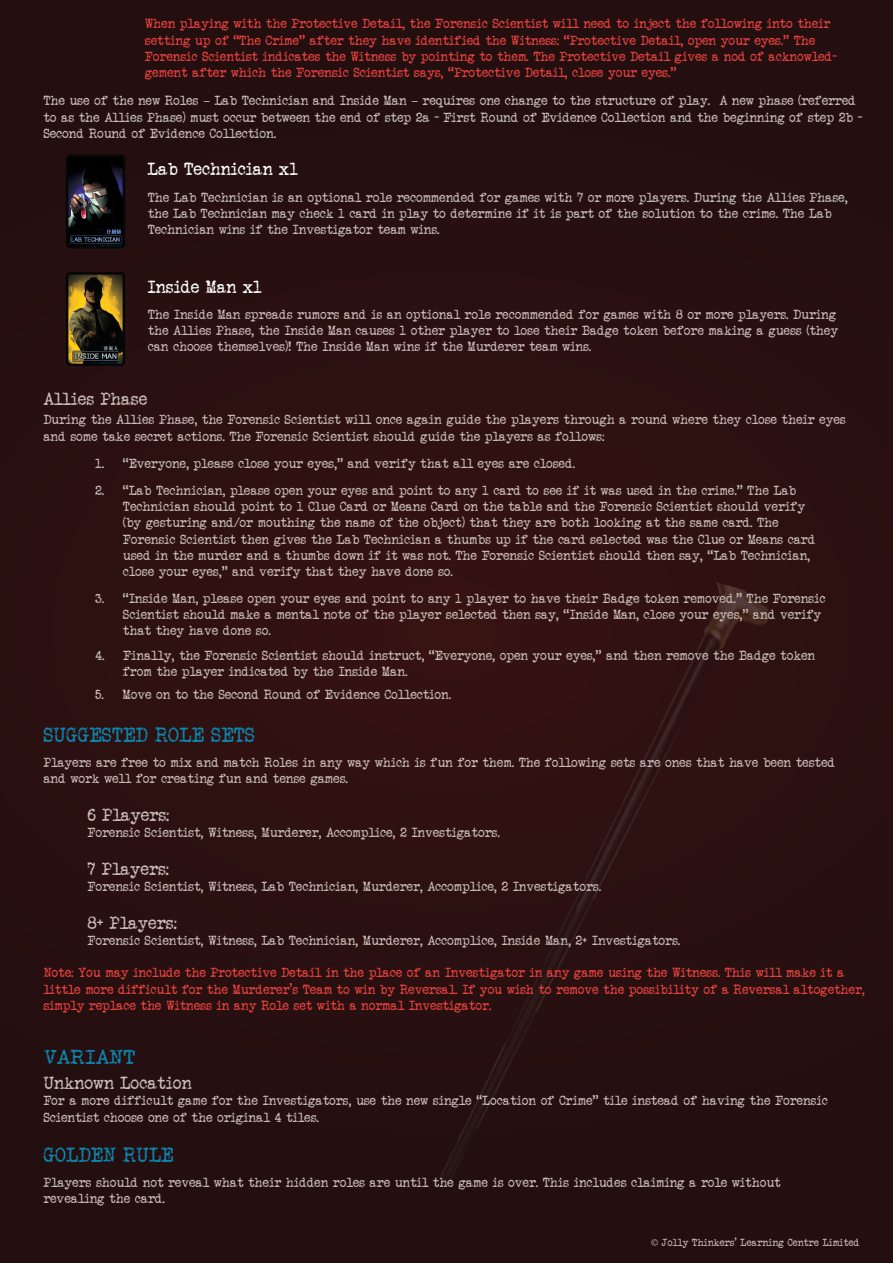
<style>
.page{position:relative;width:893px;height:1263px;background:#281010}
.page>*{position:absolute;margin:0;border:0;box-sizing:border-box;transform-origin:0 0}
.t1{font:21px "Veteran Typewriter";color:#0d84ab}
.t2{font:20.4px "Veteran Typewriter";color:#0d84ab;scale:1.13 1}
.t3{font:18px "Veteran Typewriter";color:#cabeb9}
.t4{font:18px "Veteran Typewriter";color:#fff}
.t5{font:13.5px/16.2px "Veteran Typewriter";color:#cabeb9}
.t6{font:13.5px/16.2px "Veteran Typewriter";color:#ef433f}
.t7{font:10.5px "Veteran Typewriter";color:#cabeb9}
.s1{font-family:"Myriad Pro"}
</style>
<div class="page">
<img style="left:389px;top:518px;width:381px;height:658px">
<img style="left:66px;top:272px;width:59px;height:94px">
<img style="left:66px;top:154px;width:59px;height:95px">
<p class="t6" style="left:145px;top:16px;width:693px">When playing with the Protective Detail, the Forensic Scientist will need to inject the following into their setting up of “The Crime” after they have identified the Witness: “Protective Detail, open your eyes.” The Forensic Scientist indicates the Witness by pointing to them. The Protective Detail gives a nod of acknowled&shy;gement after which the Forensic Scientist says, “Protective Detail, close your eyes.”</p>
<p class="t5" style="left:44px;top:93px;width:820px">The use of the new Roles <span class="s1">–</span> Lab Technician and Inside Man <span class="s1">–</span> requires one change to the structure of play. A new phase (referred to as the Allies Phase) must occur between the end of step 2a - First Round of Evidence Collection and the beginning of step 2b -<br>Second Round of Evidence Collection.</p>
<h3 class="t4" style="left:148px;top:159px;width:152px">Lab Technician x1</h3>
<p class="t5" style="left:148px;top:189px;width:701px">The Lab Technician is an optional role recommended for games with 7 or more players. During the Allies Phase, the Lab Technician may check 1 card in play to determine if it is part of the solution to the crime. The Lab<br>Technician wins if the Investigator team wins.</p>
<h3 class="t4" style="left:148px;top:276px;width:116px">Inside Man x1</h3>
<p class="t5" style="left:148px;top:306px;width:692px">The Inside Man spreads rumors and is an optional role recommended for games with 8 or more players. During the Allies Phase, the Inside Man causes 1 other player to lose their Badge token before making a guess (they can choose themselves)! The Inside Man wins if the Murderer team wins.</p>
<h3 class="t3" style="left:44px;top:388px;width:106px">Allies Phase</h3>
<p class="t5" style="left:44px;top:411px;width:804px">During the Allies Phase, the Forensic Scientist will once again guide the players through a round where they close their eyes and some take secret actions. The Forensic Scientist should guide the players as follows:</p>
<p class="t5" style="left:96px;top:455px;width:481px">1. “Everyone, please close your eyes,” and verify that all eyes are closed.</p>
<p class="t5" style="left:123px;top:482px;width:694px;text-indent:-28px">2. “Lab Technician, please open your eyes and point to any 1 card to see if it was used in the crime.” The Lab Technician should point to 1 Clue Card or Means Card on the table and the Forensic Scientist should verify (by gesturing and/or mouthing the name of the object) that they are both looking at the same card. The Forensic Scientist then gives the Lab Technician a thumbs up if the card selected was the Clue or Means card used in the murder and a thumbs down if it was not. The Forensic Scientist should then say, “Lab Technician, close your eyes,” and verify that they have done so.</p>
<p class="t5" style="left:123px;top:590px;width:704px;text-indent:-28px">3. “Inside Man, please open your eyes and point to any 1 player to have their Badge token removed.” The Forensic<br>Scientist should make a mental note of the player selected then say, “Inside Man, close your eyes,” and verify that they have done so.</p>
<p class="t5" style="left:123px;top:647px;width:694px;text-indent:-28px">4. Finally, the Forensic Scientist should instruct, “Everyone, open your eyes,” and then remove the Badge token from the player indicated by the Inside Man.</p>
<p class="t5" style="left:96px;top:686px;width:357px">5. Move on to the Second Round of Evidence Collection.</p>
<h1 class="t1" style="left:44px;top:723px;width:213px">SUGGESTED ROLE SETS</h1>
<p class="t5" style="left:44px;top:754px;width:793px">Players are free to mix and match Roles in any way which is fun for them. The following sets are ones that have been tested and work well for creating fun and tense games.</p>
<h3 class="t3" style="left:88px;top:804px;width:84px">6 Players:</h3>
<p class="t5" style="left:88px;top:824px;width:414px">Forensic Scientist, Witness, Murderer, Accomplice, 2 Investigators.</p>
<h3 class="t3" style="left:88px;top:858px;width:83px">7 Players:</h3>
<p class="t5" style="left:88px;top:878px;width:515px">Forensic Scientist, Witness, Lab Technician, Murderer, Accomplice, 2 Investigators.</p>
<h3 class="t3" style="left:88px;top:912px;width:91px">8+ Players:</h3>
<p class="t5" style="left:88px;top:932px;width:594px">Forensic Scientist, Witness, Lab Technician, Murderer, Accomplice, Inside Man, 2+ Investigators.</p>
<p class="t6" style="left:44px;top:964px;width:823px">Note: You may include the Protective Detail in the place of an Investigator in any game using the Witness. This will make it a little more difficult for the Murderer’s Team to win by Reversal. If you wish to remove the possibility of a Reversal altogether, simply replace the Witness in any Role set with a normal Investigator.</p>
<h2 class="t2" style="left:44px;top:1046px;width:83px">VARIANT</h2>
<h3 class="t3" style="left:44px;top:1073px;width:150px">Unknown Location</h3>
<p class="t5" style="left:44px;top:1092px;width:786px">For a more difficult game for the Investigators, use the new single “Location of Crime” tile instead of having the Forensic<br>Scientist choose one of the original 4 tiles.</p>
<h1 class="t1" style="left:44px;top:1143px;width:132px">GOLDEN RULE</h1>
<p class="t5" style="left:44px;top:1174px;width:739px">Players should not reveal what their hidden roles are until the game is over. This includes claiming a role without revealing the card.</p>
<p class="t7" style="left:651px;top:1236px;width:210px"><span class="s1">©</span> Jolly Thinkers’ Learning Centre Limited</p>
</div>
